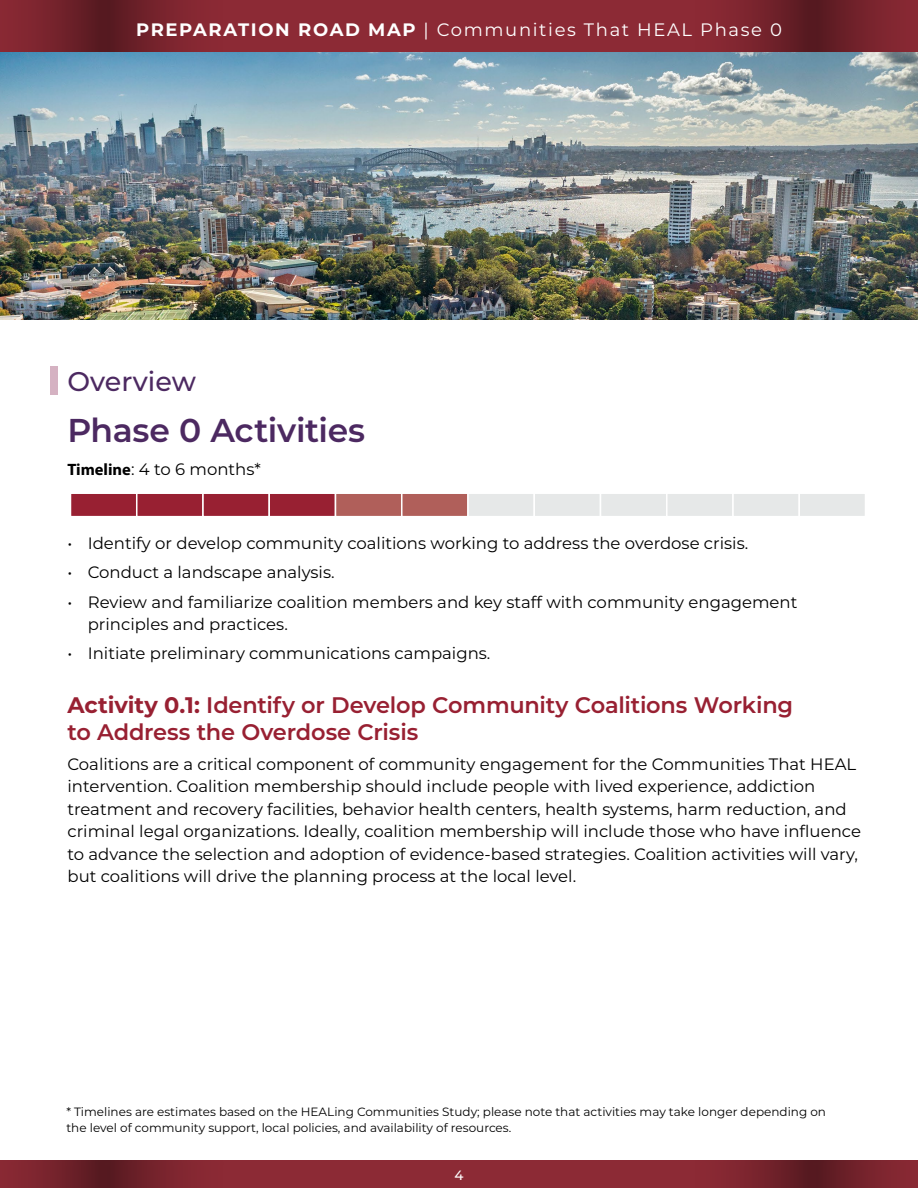
<style>
.page{position:relative;width:918px;height:1188px;background:#fff}
.page>*{position:absolute;margin:0;border:0;box-sizing:border-box;transform-origin:0 0}
.t1{font:600 33px "Montserrat";letter-spacing:-.015em;color:#4c2961}
.Section{font:500 27px "Montserrat";color:#4c2961}
.t2{font:600 22.5px/27px "Montserrat";letter-spacing:-.01em;color:#982032}
.t3{font:18px "Montserrat";letter-spacing:.09em;color:#fff}
.Body_2-col{font:16.5px/22.5px "Montserrat";color:#000}
.Body_1-col{font:16.5px "Montserrat";color:#000}
.t4{font:500 13.5px "Montserrat";color:#fff}
.Footnote{font:12px/16.5px "Montserrat";color:#000}
.s1{font-weight:700}
.s2{font-family:"Myriad Pro";font-weight:700}
</style>
<div class="page">
<div style="left:0;top:0;width:918px;height:53px;background:#8c2a35"></div>
<svg style="left:28px;top:0;width:155px;height:52px"></svg>
<svg style="left:736px;top:0;width:155px;height:52px"></svg>
<div style="left:0;top:1160px;width:918px;height:28px;background:#8c2a35"></div>
<svg style="left:27px;top:1160px;width:156px;height:28px"></svg>
<svg style="left:735px;top:1160px;width:156px;height:28px"></svg>
<img style="left:0;top:52px;width:918px;height:268px">
<div style="left:50px;top:366px;width:8px;height:29px;background:#d5b2c2"></div>
<div style="left:70px;top:492px;width:67px;height:25px;background:#982032;border:2px solid #fff"></div>
<div style="left:136px;top:492px;width:68px;height:25px;background:#982032;border:2px solid #fff"></div>
<div style="left:202px;top:492px;width:68px;height:25px;background:#982032;border:2px solid #fff"></div>
<div style="left:269px;top:492px;width:67px;height:25px;background:#982032;border:2px solid #fff"></div>
<div style="left:335px;top:492px;width:67px;height:25px;background:#b05f5a;border:2px solid #fff"></div>
<div style="left:401px;top:492px;width:68px;height:25px;background:#b05f5a;border:2px solid #fff"></div>
<div style="left:467px;top:492px;width:68px;height:25px;background:#e6e8e8;border:2px solid #fff"></div>
<div style="left:534px;top:492px;width:67px;height:25px;background:#e6e8e8;border:2px solid #fff"></div>
<div style="left:600px;top:492px;width:67px;height:25px;background:#e6e8e8;border:2px solid #fff"></div>
<div style="left:666px;top:492px;width:68px;height:25px;background:#e6e8e8;border:2px solid #fff"></div>
<div style="left:732px;top:492px;width:68px;height:25px;background:#e6e8e8;border:2px solid #fff"></div>
<div style="left:799px;top:492px;width:67px;height:25px;background:#e6e8e8;border:2px solid #fff"></div>
<p class="t3" style="left:136px;top:17px;width:647px"><span class="s1">PREPARATION ROAD MAP</span> | Communities That HEAL Phase 0</p>
<p class="Section" style="left:68px;top:362px;width:130px">Overview</p>
<h1 class="t1" style="left:68px;top:407px;width:299px">Phase 0 Activities</h1>
<p class="Body_1-col" style="left:68px;top:458px;width:195px"><span class="s2">Timeline</span>: 4 to 6 months*</p>
<p class="Body_2-col" style="left:68px;top:532px;width:682px">• Identify or develop community coalitions working to address the overdose crisis.</p>
<p class="Body_2-col" style="left:68px;top:561px;width:269px">• Conduct a landscape analysis.</p>
<p class="Body_2-col" style="left:88px;top:590px;width:711px;text-indent:-20px">• Review and familiarize coalition members and key staff with community engagement principles and practices.</p>
<p class="Body_2-col" style="left:68px;top:642px;width:424px">• Initiate preliminary communications campaigns.</p>
<h2 class="t2" style="left:68px;top:691px;width:727px"><span class="s1">Activity 0.1:</span> Identify or Develop Community Coalitions Working to Address the Overdose Crisis</h2>
<p class="Body_2-col" style="left:68px;top:752px;width:795px">Coalitions are a critical component of community engagement for the Communities That HEAL intervention. Coalition membership should include people with lived experience, addiction treatment and recovery facilities, behavior health centers, health systems, harm reduction, and criminal legal organizations. Ideally, coalition membership will include those who have influence to advance the selection and adoption of evidence-based strategies. Coalition activities will vary, but coalitions will drive the planning process at the local level.</p>
<p class="Footnote" style="left:66px;top:1103px;width:761px">* Timelines are estimates based on the HEALing Communities Study; please note that activities may take longer depending on the level of community support, local policies, and availability of resources.</p>
<p class="t4" style="left:454px;top:1165px;width:11px">4</p>
</div>
